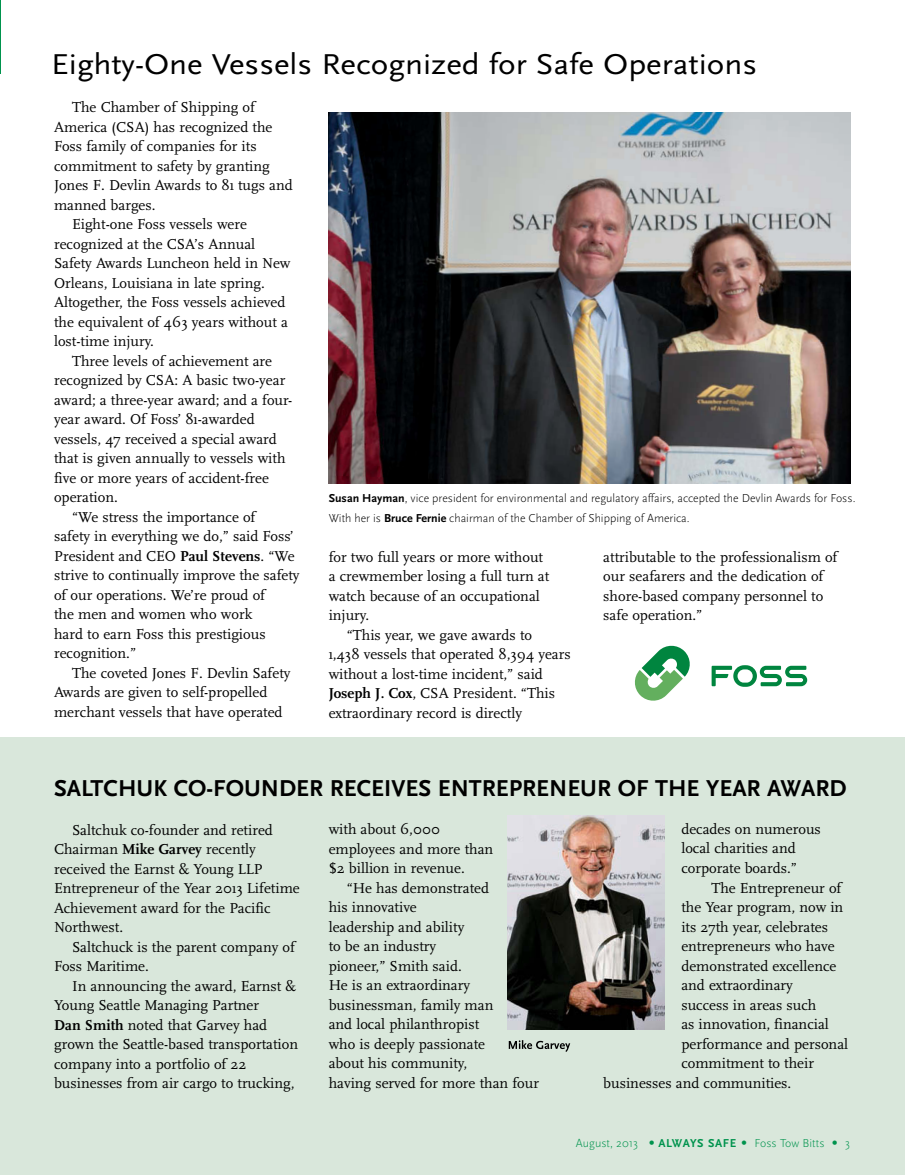
<style>
.page{position:relative;width:905px;height:1175px;background:#fff}
.page>*{position:absolute;margin:0;border:0;box-sizing:border-box;transform-origin:0 0}
.t1{font:30px "Scala Sans";color:#000;scale:1.1 1}
.t2{font:700 24px "Scala Sans";color:#000}
.t3{font:15px/19.5px "Scala";color:#000}
.t4{font:300 12px/19.5px "Scala Sans";color:#000}
.t5{font:300 12px "Scala Sans";color:#00934d}
.s1{font-weight:700}
.s2{font-family:"Univers"}
</style>
<div class="page">
<div style="left:0;top:737px;width:905px;height:438px;background:#d9e7db"></div>
<hr style="left:0;top:0;width:1px;height:74px;background:#00934d">
<img style="left:329px;top:113px;width:521px;height:370px">
<img style="left:508px;top:815px;width:156px;height:214px">
<svg style="left:509px;top:1040px;width:61px;height:12px"></svg>
<svg style="left:635px;top:646px;width:55px;height:54px"></svg>
<svg style="left:711px;top:665px;width:96px;height:22px"></svg>
<h1 class="t1" style="left:51px;top:46px;width:643px">Eighty-One Vessels Recognized for Safe Operations</h1>
<p class="t3" style="left:72px;top:98px;width:184px">The Chamber of Shipping of</p>
<p class="t3" style="left:54px;top:117px;width:220px">America (CSA) has recognized the</p>
<p class="t3" style="left:54px;top:137px;width:204px">Foss family of companies for its</p>
<p class="t3" style="left:54px;top:156px;width:217px">commitment to safety by granting</p>
<p class="t3" style="left:54px;top:176px;width:240px">Jones F. Devlin Awards to 81 tugs and</p>
<p class="t3" style="left:54px;top:195px;width:103px">manned barges.</p>
<p class="t3" style="left:72px;top:215px;width:176px">Eight-one Foss vessels were</p>
<p class="t3" style="left:54px;top:234px;width:203px">recognized at the CSA’s Annual</p>
<p class="t3" style="left:54px;top:254px;width:238px">Safety Awards Luncheon held in New</p>
<p class="t3" style="left:54px;top:273px;width:212px">Orleans, Louisiana in late spring.</p>
<p class="t3" style="left:54px;top:293px;width:233px">Altogether, the Foss vessels achieved</p>
<p class="t3" style="left:54px;top:312px;width:235px">the equivalent of 463 years without a</p>
<p class="t3" style="left:54px;top:332px;width:101px">lost-time injury.</p>
<p class="t3" style="left:72px;top:351px;width:202px">Three levels of achievement are</p>
<p class="t3" style="left:54px;top:371px;width:233px">recognized by CSA: A basic two-year</p>
<p class="t3" style="left:54px;top:390px;width:240px">award; a three-year award; and a four-</p>
<p class="t3" style="left:54px;top:410px;width:202px">year award. Of Foss’ 81-awarded</p>
<p class="t3" style="left:54px;top:429px;width:224px">vessels, 47 received a special award</p>
<p class="t3" style="left:54px;top:449px;width:233px">that is given annually to vessels with</p>
<p class="t3" style="left:54px;top:468px;width:216px">five or more years of accident-free</p>
<p class="t3" style="left:54px;top:488px;width:65px">operation.</p>
<p class="t3" style="left:72px;top:507px;width:185px">“We stress the importance of</p>
<p class="t3" style="left:54px;top:527px;width:241px">safety in everything we do,” said Foss’</p>
<p class="t3" style="left:54px;top:546px;width:242px">President and CEO <span class="s1">Paul Stevens</span>. “We</p>
<p class="t3" style="left:54px;top:566px;width:247px">strive to continually improve the safety</p>
<p class="t3" style="left:54px;top:585px;width:212px">of our operations. We’re proud of</p>
<p class="t3" style="left:54px;top:605px;width:200px">the men and women who work</p>
<p class="t3" style="left:54px;top:624px;width:213px">hard to earn Foss this prestigious</p>
<p class="t3" style="left:54px;top:644px;width:84px">recognition.”</p>
<p class="t3" style="left:72px;top:663px;width:220px">The coveted Jones F. Devlin Safety</p>
<p class="t3" style="left:54px;top:683px;width:215px">Awards are given to self-propelled</p>
<p class="t3" style="left:54px;top:702px;width:230px">merchant vessels that have operated</p>
<p class="t4" style="left:329px;top:489px;width:528px"><span class="s1">Susan Hayman</span>, vice president for environmental and regulatory affairs, accepted the Devlin Awards for Foss.<br>With her is <span class="s1">Bruce Fernie</span> chairman of the Chamber of Shipping of America.</p>
<p class="t3" style="left:603px;top:547px;width:236px">attributable to the professionalism of our seafarers and the dedication of shore-based company personnel to safe operation.”</p>
<p class="t3" style="left:329px;top:547px;width:222px">for two full years or more without a crewmember losing a full turn at watch because of an occupational injury.</p>
<p class="t3" style="left:329px;top:625px;width:243px;text-indent:18px">“This year, we gave awards to<br>1,438 vessels that operated 8,394 years without a lost-time incident,” said <span class="s1">Joseph J. Cox</span>, CSA President. “This extraordinary record is directly</p>
<h2 class="t2" style="left:54px;top:775px;width:794px">SALTCHUK CO-FOUNDER RECEIVES ENTREPRENEUR OF THE YEAR AWARD</h2>
<p class="t3" style="left:54px;top:820px;width:247px;text-indent:18px">Saltchuk co-founder and retired<br>Chairman <span class="s1">Mike Garvey</span> recently received the Earnst &amp; Young LLP<br>Entrepreneur of the Year 2013 Lifetime<br>Achievement award for the Pacific<br>Northwest.</p>
<p class="t3" style="left:54px;top:937px;width:242px;text-indent:18px">Saltchuck is the parent company of<br>Foss Maritime.</p>
<p class="t3" style="left:54px;top:976px;width:245px;text-indent:18px">In announcing the award, Earnst &amp; Young Seattle Managing Partner<br><span class="s1">Dan Smith</span> noted that Garvey had grown the Seattle-based transportation company into a portfolio of 22 businesses from air cargo to trucking,</p>
<p class="t3" style="left:681px;top:819px;width:141px">decades on numerous local charities and corporate boards.”</p>
<p class="t3" style="left:711px;top:878px;width:132px">The Entrepreneur of</p>
<p class="t3" style="left:681px;top:897px;width:163px">the Year program, now in</p>
<p class="t3" style="left:681px;top:917px;width:148px">its 27th year, celebrates</p>
<p class="t3" style="left:681px;top:936px;width:155px">entrepreneurs who have</p>
<p class="t3" style="left:681px;top:956px;width:157px">demonstrated excellence</p>
<p class="t3" style="left:681px;top:975px;width:113px">and extraordinary</p>
<p class="t3" style="left:681px;top:995px;width:137px">success in areas such</p>
<p class="t3" style="left:681px;top:1014px;width:149px">as innovation, financial</p>
<p class="t3" style="left:681px;top:1034px;width:168px">performance and personal</p>
<p class="t3" style="left:681px;top:1053px;width:134px">commitment to their</p>
<p class="t3" style="left:603px;top:1073px;width:189px">businesses and communities.</p>
<p class="t3" style="left:329px;top:819px;width:166px">with about 6,000 employees and more than $2 billion in revenue.</p>
<p class="t3" style="left:329px;top:878px;width:212px;text-indent:18px">“He has demonstrated<br>his innovative<br>leadership and ability<br>to be an industry<br>pioneer,” Smith said.<br>He is an extraordinary businessman, family man<br>and local philanthropist<br>who is deeply passionate<br>about his community,<br>having served for more than four</p>
<p class="t5" style="left:576px;top:1136px;width:276px">August, 2013 <span class="s2">•</span> <span class="s1">ALWAYS SAFE</span> <span class="s2">•</span> Foss Tow Bitts <span class="s2">•</span> 3</p>
</div>
